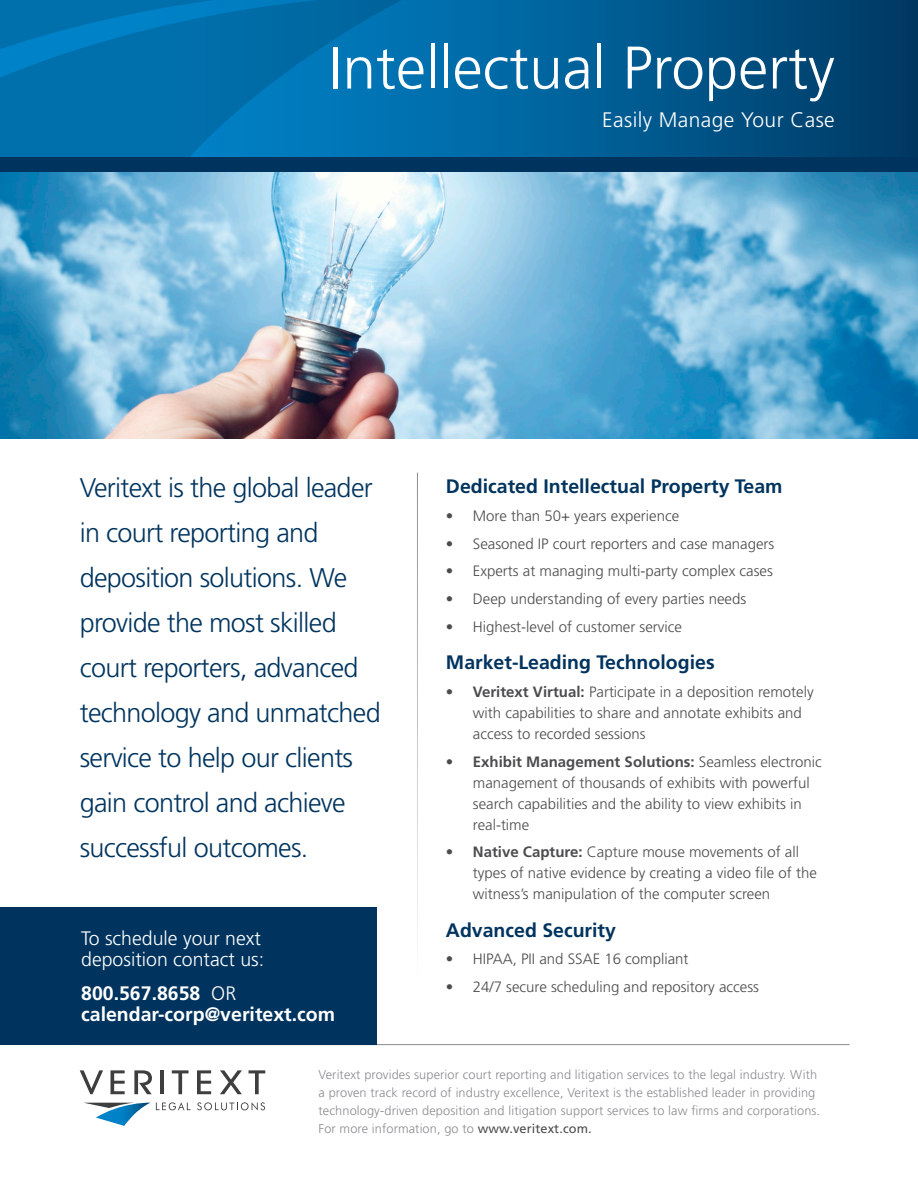
<style>
.page{position:relative;width:918px;height:1188px;background:#fff}
.page>*{position:absolute;margin:0;border:0;box-sizing:border-box;transform-origin:0 0}
.t1{font:300 60px "Frutiger LT Std";color:#fff}
.t2{font:300 27px/45px "Frutiger LT Std";letter-spacing:-.025em;color:#00345e}
.t3{font:300 21px "Frutiger LT Std";letter-spacing:.02em;color:#fff}
.t4{font:700 19.5px "Frutiger LT Std";color:#00345e}
.t5{font:700 19.5px "Frutiger LT Std";color:#fff}
.t6{font:300 19.5px/21px "Frutiger LT Std";color:#fff}
.t7{font:300 15px/21px "Frutiger LT Std";color:#4b4c4d}
.t8{font:300 12.75px/18px "Frutiger LT Std";letter-spacing:.01em;color:#8a8c8f}
.s1{font-weight:300}
.s2{font-weight:700}
.s3{font-weight:400;color:#4b4c4d}
</style>
<div class="page">
<svg style="left:411px;top:0;width:507px;height:157px;background:#00568b"></svg>
<svg style="left:85px;top:1103px;width:65px;height:23px"></svg>
<svg style="left:80px;top:1070px;width:23px;height:24px"></svg>
<svg style="left:111px;top:1070px;width:14px;height:24px"></svg>
<svg style="left:134px;top:1070px;width:18px;height:24px"></svg>
<hr style="left:160px;top:1070px;width:4px;height:24px;background:#3e3e3f">
<svg style="left:197px;top:1070px;width:14px;height:24px"></svg>
<svg style="left:220px;top:1070px;width:22px;height:24px"></svg>
<svg style="left:172px;top:1070px;width:17px;height:24px"></svg>
<svg style="left:249px;top:1070px;width:16px;height:24px"></svg>
<svg style="left:156px;top:1102px;width:34px;height:8px"></svg>
<svg style="left:197px;top:1102px;width:68px;height:8px"></svg>
<svg style="left:0;top:0;width:411px;height:157px;background:#0072b1"></svg>
<hr style="left:80px;top:1044px;width:770px;height:1px;background:#8a8c8f">
<hr style="left:417px;top:473px;width:1px;height:516px;background:#8a8c8f">
<img style="left:0;top:171px;width:918px;height:267px">
<div style="left:0;top:907px;width:377px;height:138px;background:#00345e"></div>
<div style="left:0;top:157px;width:918px;height:14px;background:#00345e"></div>
<p class="t1" style="left:329px;top:34px;width:507px">Intellectual Property</p>
<p class="t3" style="left:602px;top:108px;width:234px">Easily Manage Your Case</p>
<p class="t2" style="left:80px;top:466px;width:303px">Veritext is the global leader in court reporting and deposition solutions. We provide the most skilled court reporters, advanced technology and unmatched service to help our clients gain control and achieve successful outcomes.</p>
<p class="t6" style="left:81px;top:928px;width:197px">To schedule your next - deposition contact us:</p>
<p class="t5" style="left:81px;top:982px;width:157px">800.567.8658 <span class="s1">OR</span></p>
<p class="t5" style="left:81px;top:1003px;width:255px">calendar-corp@veritext.com</p>
<p class="t4" style="left:446px;top:475px;width:338px">Dedicated Intellectual Property Team</p>
<p class="t7" style="left:446px;top:506px;width:235px">• More than 50+ years experience</p>
<p class="t7" style="left:446px;top:533px;width:330px">• Seasoned IP court reporters and case managers</p>
<p class="t7" style="left:446px;top:561px;width:328px">• Experts at managing multi-party complex cases</p>
<p class="t7" style="left:446px;top:589px;width:302px">• Deep understanding of every parties needs</p>
<p class="t7" style="left:446px;top:617px;width:238px">• Highest-level of customer service</p>
<p class="t4" style="left:446px;top:651px;width:270px">Market-Leading Technologies</p>
<p class="t7" style="left:473px;top:681px;width:342px;text-indent:-27px"><span class="s2">• Veritext Virtual:</span> Participate in a deposition remotely with capabilities to share and annotate exhibits and access to recorded sessions</p>
<p class="t7" style="left:473px;top:751px;width:350px;text-indent:-27px"><span class="s2">• Exhibit Management Solutions:</span> Seamless electronic management of thousands of exhibits with powerful search capabilities and the ability to view exhibits in real-time</p>
<p class="t7" style="left:473px;top:842px;width:345px;text-indent:-27px"><span class="s2">• Native Capture:</span> Capture mouse movements of all types of native evidence by creating a video file of the witness’s manipulation of the computer screen</p>
<p class="t4" style="left:446px;top:918px;width:172px">Advanced Security</p>
<p class="t7" style="left:446px;top:949px;width:244px">• HIPAA, PII and SSAE 16 compliant</p>
<p class="t7" style="left:446px;top:977px;width:315px">• 24/7 secure scheduling and repository access</p>
<p class="t8" style="left:319px;top:1066px;width:503px">Veritext provides superior court reporting and litigation services to the legal industry. With a proven track record of industry excellence, Veritext is the established leader in providing technology-driven deposition and litigation support services to law firms and corporations.<br>For more information, go to <span class="s3">www.veritext.com.</span></p>
</div>
